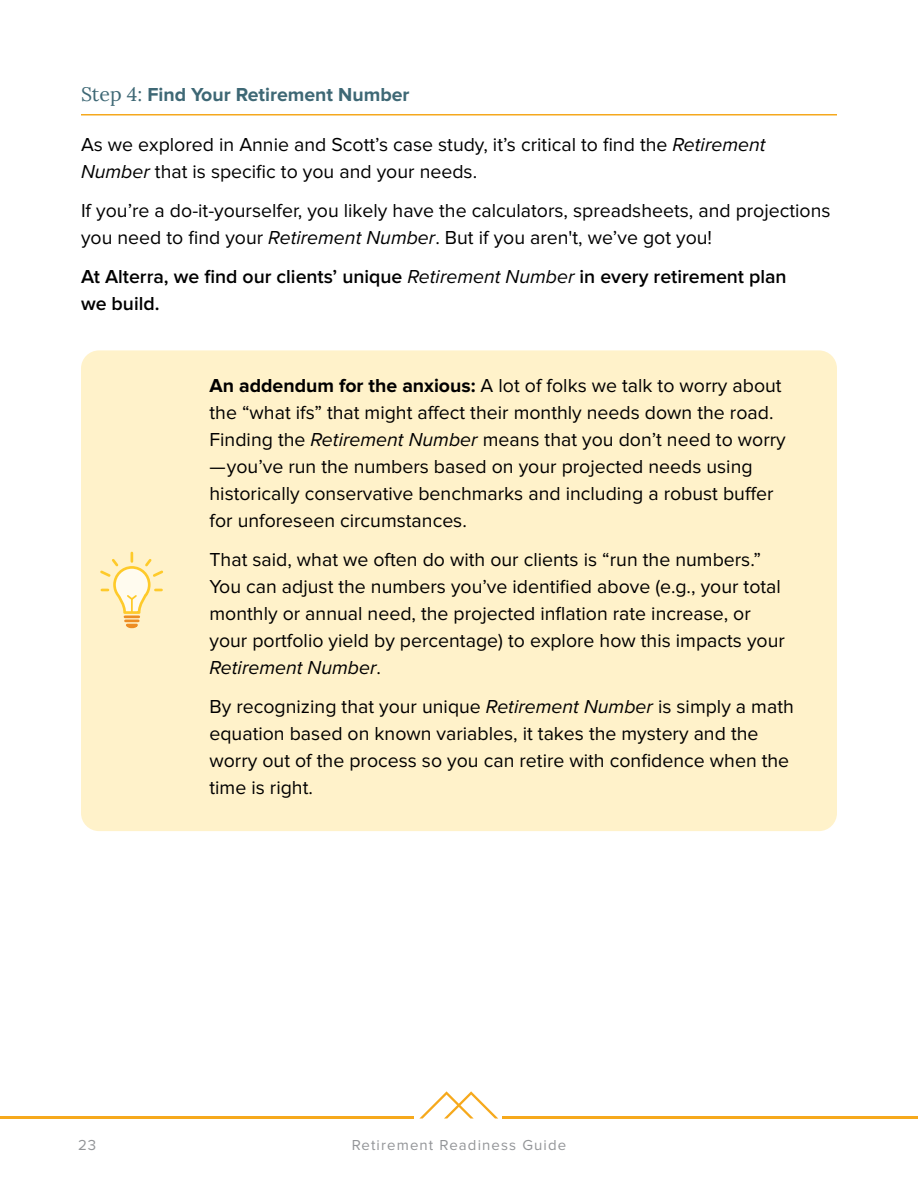
<style>
.page{position:relative;width:918px;height:1188px;background:#fff}
.page>*{position:absolute;margin:0;border:0;box-sizing:border-box;transform-origin:0 0}
.t1{font:19.5px/27px "Proxima Nova";color:#000}
.t2{font:600 19.5px/27px "Proxima Nova";color:#000}
.t3{font:700 19.5px "Proxima Nova";color:#3e6875}
.t4{font:15px "Proxima Nova";letter-spacing:.075em;color:#939598}
.s1{font-family:"Lora";font-weight:400}
.s2{font-style:italic}
.s3{font-weight:400;font-style:italic}
.s4{font-weight:700}
</style>
<div class="page">
<svg style="left:419px;top:1091px;width:79px;height:28px"></svg>
<hr style="left:0;top:1117px;width:414px;height:2px;background:#f6a91c">
<hr style="left:502px;top:1117px;width:416px;height:2px;background:#f6a91c">
<div style="left:81px;top:350px;width:756px;height:481px;background:#fff2ca;border-radius:18px"></div>
<svg style="left:100px;top:553px;width:63px;height:76px"></svg>
<hr style="left:81px;top:114px;width:756px;height:2px;background:#f5a81d">
<p class="t3" style="left:81px;top:83px;width:330px"><span class="s1">Step 4:</span> Find Your Retirement Number</p>
<p class="t1" style="left:81px;top:132px;width:686px">As we explored in Annie and Scott’s case study, it’s critical to find the <span class="s2">Retirement<br>Number</span> that is specific to you and your needs.</p>
<p class="t1" style="left:81px;top:198px;width:751px">If you’re a do-it-yourselfer, you likely have the calculators, spreadsheets, and projections you need to find your <span class="s2">Retirement Number</span>. But if you aren't, we’ve got you!</p>
<p class="t2" style="left:81px;top:264px;width:707px">At Alterra, we find our clients’ unique <span class="s3">Retirement Number</span> in every retirement plan we build.</p>
<p class="t1" style="left:210px;top:373px;width:578px"><span class="s4">An addendum for the anxious:</span> A lot of folks we talk to worry about the “what ifs” that might affect their monthly needs down the road.<br>Finding the <span class="s2">Retirement Number</span> means that you don’t need to worry —you’ve run the numbers based on your projected needs using historically conservative benchmarks and including a robust buffer for unforeseen circumstances.</p>
<p class="t1" style="left:210px;top:547px;width:577px">That said, what we often do with our clients is “run the numbers.” You can adjust the numbers you’ve identified above (e.g., your total monthly or annual need, the projected inflation rate increase, or your portfolio yield by percentage) to explore how this impacts your <span class="s2">Retirement Number</span>.</p>
<p class="t1" style="left:210px;top:694px;width:586px">By recognizing that your unique <span class="s2">Retirement Number</span> is simply a math equation based on known variables, it takes the mystery and the worry out of the process so you can retire with confidence when the time is right.</p>
<p class="t4" style="left:78px;top:1137px;width:20px">23</p>
<p class="t4" style="left:352px;top:1137px;width:216px">Retirement Readiness Guide</p>
</div>
